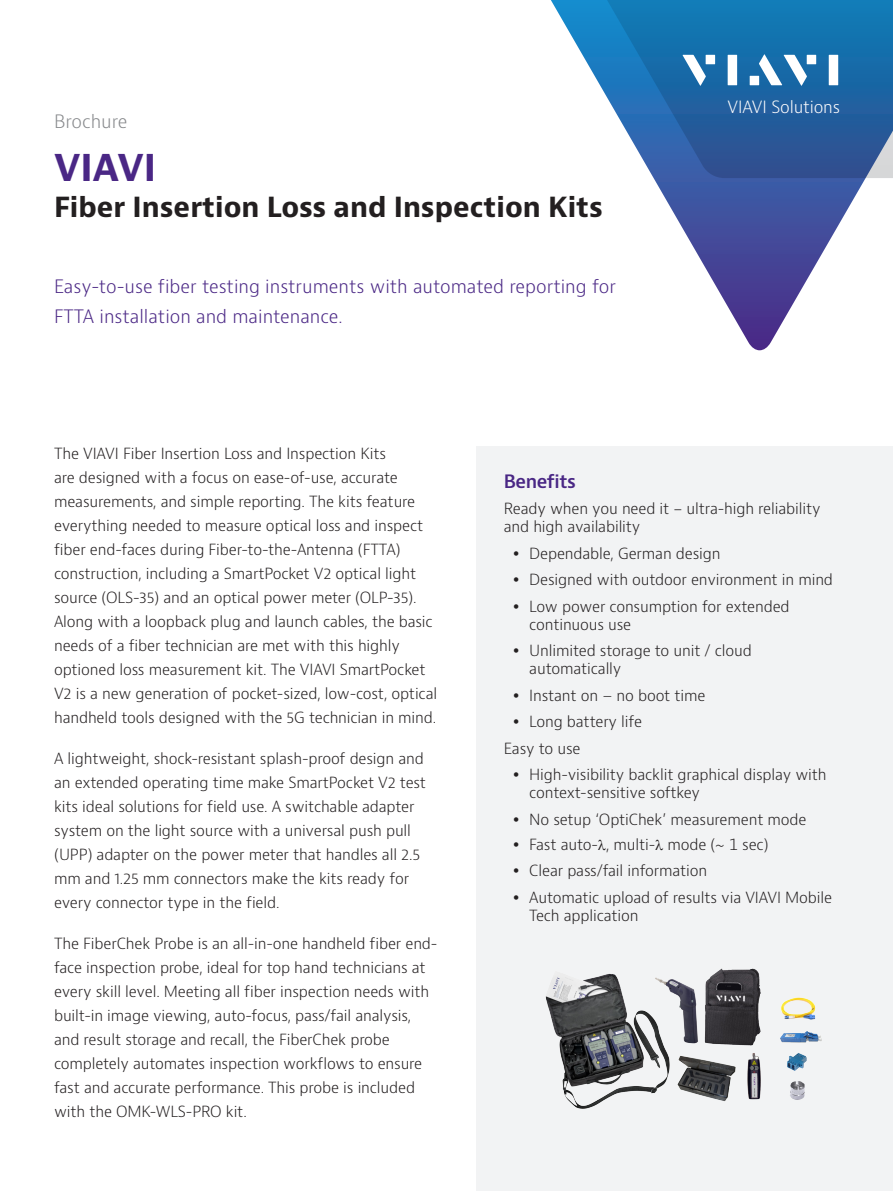
<style>
.page{position:relative;width:893px;height:1191px;background:#fff}
.page>*{position:absolute;margin:0;border:0;box-sizing:border-box;transform-origin:0 0}
.H1_Brand_Sub-Brand_2{font:700 36px "Bernino Sans";color:#4a2785}
.H2_Product_18_24{font:700 27px "Bernino Sans";color:#231f20}
.P_Intro_12_20{font:300 18px/30px "Bernino Sans";color:#4a2785}
.P_DocType{font:300 18px "Bernino Sans";color:#87898c}
.H2_Bullet_Heading_Pu{font:600 18px "Bernino Sans";letter-spacing:-.025em;color:#4a2785}
.t1{font:300 16.5px "Bernino Sans";letter-spacing:-.01em;color:#fff}
.P_10_16{font:300 15px/24px "Bernino Sans";letter-spacing:-.01em;color:#231f20}
.H2_Bullet_Heading_Pu-2{font:300 15px/18px "Bernino Sans";letter-spacing:-.01em;color:#231f20}
.UL_Bullet_Level_1_10{font:300 15px "Bernino Sans";letter-spacing:-.015em;color:#231f20}
</style>
<div class="page">
<svg style="left:653px;top:178px;width:213px;height:172px"></svg>
<svg style="left:551px;top:0;width:342px;height:178px"></svg>
<svg style="left:682px;top:55px;width:24px;height:31px"></svg>
<div style="left:706px;top:55px;width:9px;height:9px;background:#fff"></div>
<div style="left:728px;top:55px;width:9px;height:30px;background:#fff"></div>
<div style="left:807px;top:55px;width:9px;height:9px;background:#fff"></div>
<div style="left:829px;top:55px;width:9px;height:30px;background:#fff"></div>
<svg style="left:759px;top:54px;width:48px;height:32px"></svg>
<div style="left:750px;top:76px;width:9px;height:9px;background:#fff"></div>
<div style="left:477px;top:446px;width:416px;height:745px;background:#f2f3f4"></div>
<img style="left:545px;top:968px;width:277px;height:141px">
<p class="P_DocType" style="left:54px;top:110px;width:75px">Brochure</p>
<p class="H1_Brand_Sub-Brand_2" style="left:54px;top:145px;width:104px">VIAVI</p>
<p class="H2_Product_18_24" style="left:54px;top:190px;width:550px">Fiber Insertion Loss and Inspection Kits</p>
<p class="P_Intro_12_20" style="left:54px;top:272px;width:563px">Easy-to-use fiber testing instruments with automated reporting for<br>FTTA installation and maintenance.</p>
<p class="t1" style="left:728px;top:96px;width:114px">VIAVI Solutions</p>
<p class="P_10_16" style="left:54px;top:441px;width:385px">The VIAVI Fiber Insertion Loss and Inspection Kits<br>are designed with a focus on ease-of-use, accurate measurements, and simple reporting. The kits feature everything needed to measure optical loss and inspect fiber end-faces during Fiber-to-the-Antenna (FTTA) construction, including a SmartPocket V2 optical light source (OLS-35) and an optical power meter (OLP-35).<br>Along with a loopback plug and launch cables, the basic needs of a fiber technician are met with this highly optioned loss measurement kit. The VIAVI SmartPocket V2 is a new generation of pocket-sized, low-cost, optical handheld tools designed with the 5G technician in mind.</p>
<p class="P_10_16" style="left:54px;top:746px;width:374px">A lightweight, shock-resistant splash-proof design and an extended operating time make SmartPocket V2 test kits ideal solutions for field use. A switchable adapter system on the light source with a universal push pull (UPP) adapter on the power meter that handles all 2.5 mm and 1.25 mm connectors make the kits ready for every connector type in the field.</p>
<p class="P_10_16" style="left:54px;top:931px;width:385px">The FiberChek Probe is an all-in-one handheld fiber end&shy;face inspection probe, ideal for top hand technicians at every skill level. Meeting all fiber inspection needs with built-in image viewing, auto-focus, pass/fail analysis, and result storage and recall, the FiberChek probe completely automates inspection workflows to ensure fast and accurate performance. This probe is included with the OMK-WLS-PRO kit.</p>
<p class="H2_Bullet_Heading_Pu" style="left:504px;top:469px;width:74px">Benefits</p>
<p class="H2_Bullet_Heading_Pu-2" style="left:504px;top:500px;width:318px">Ready when you need it - ultra-high reliability and high availability</p>
<p class="P_10_16" style="left:529px;top:541px;width:193px">Dependable, German design</p>
<p class="P_10_16" style="left:529px;top:568px;width:305px">Designed with outdoor environment in mind</p>
<p class="P_10_16" style="left:529px;top:597px;width:262px;line-height:18px">Low power consumption for extended continuous use</p>
<p class="P_10_16" style="left:529px;top:642px;width:224px;line-height:18px">Unlimited storage to unit / cloud automatically</p>
<p class="P_10_16" style="left:529px;top:683px;width:178px">Instant on – no boot time</p>
<p class="P_10_16" style="left:529px;top:710px;width:114px">Long battery life</p>
<p class="UL_Bullet_Level_1_10" style="left:504px;top:738px;width:78px">Easy to use</p>
<p class="P_10_16" style="left:529px;top:766px;width:299px;line-height:18px">High-visibility backlit graphical display with context-sensitive softkey</p>
<p class="P_10_16" style="left:529px;top:807px;width:279px">No setup ‘OptiChek’ measurement mode</p>
<p class="P_10_16" style="left:529px;top:832px;width:241px">Fast auto- , multi- mode (~ 1 sec)</p>
<p class="P_10_16" style="left:529px;top:859px;width:180px">Clear pass/fail information</p>
<p class="P_10_16" style="left:529px;top:888px;width:304px;line-height:18px">Automatic upload of results via VIAVI Mobile<br>Tech application</p>
</div>
